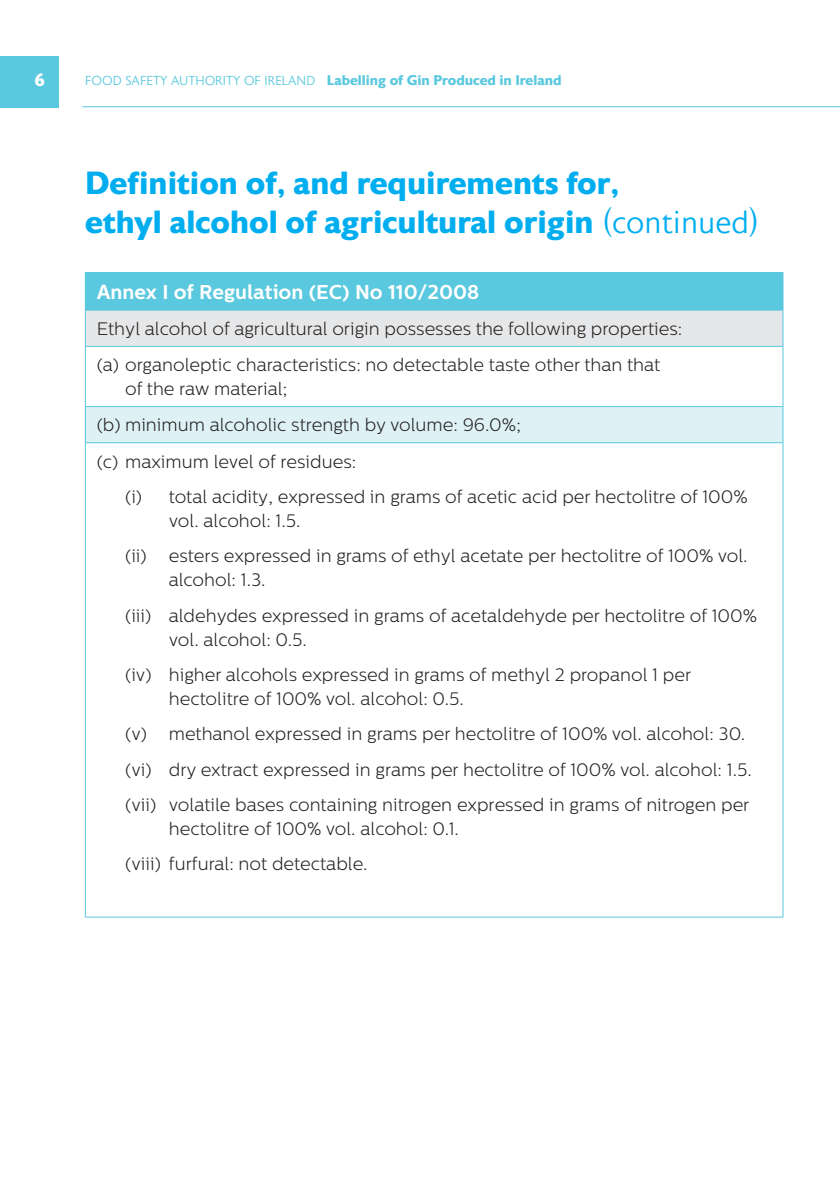
<style>
.page{position:relative;width:840px;height:1191px;background:#fff}
.page>*{position:absolute;margin:0;border:0;box-sizing:border-box;transform-origin:0 0}
.Heading_1_SH{font:700 32px/38.4px "Astoria Sans";color:#00aeef}
.t1{font:700 20px "Centrale Sans";color:#fff}
.t2{font:300 18px/24px "Centrale Sans";color:#231f20}
.t3{font:700 18px "Astoria Sans";color:#fff}
.t4{font:700 14px "Astoria Sans";color:#5ac8de}
.s1{font-weight:300;font-size:13px}
.s2{font-weight:300}
</style>
<div class="page">
<div style="left:0;top:57px;width:58px;height:51px;background:#5ac8de"></div>
<hr style="left:82px;top:106px;width:757px;height:1px;background:#5ac8de">
<div style="left:85px;top:272px;width:697px;height:38px;background:#5ac8de"></div>
<div style="left:85px;top:310px;width:697px;height:36px;background:#e6e7e8"></div>
<div style="left:85px;top:406px;width:697px;height:37px;background:#def2f6"></div>
<hr style="left:85px;top:346px;width:1px;height:60px;background:#5ac8de">
<hr style="left:782px;top:346px;width:1px;height:60px;background:#5ac8de">
<hr style="left:85px;top:407px;width:1px;height:35px;background:#5ac8de">
<hr style="left:782px;top:407px;width:1px;height:35px;background:#5ac8de">
<hr style="left:85px;top:443px;width:1px;height:474px;background:#5ac8de">
<hr style="left:782px;top:443px;width:1px;height:474px;background:#5ac8de">
<hr style="left:85px;top:916px;width:697px;height:1px;background:#5ac8de">
<hr style="left:85px;top:406px;width:697px;height:1px;background:#5ac8de">
<hr style="left:85px;top:442px;width:697px;height:1px;background:#5ac8de">
<hr style="left:85px;top:310px;width:1px;height:36px;background:#5ac8de">
<hr style="left:782px;top:310px;width:1px;height:36px;background:#5ac8de">
<hr style="left:85px;top:346px;width:697px;height:1px;background:#5ac8de">
<hr style="left:782px;top:273px;width:1px;height:37px;background:#5ac8de">
<hr style="left:85px;top:310px;width:697px;height:1px;background:#5ac8de">
<p class="t3" style="left:34px;top:69px;width:12px">6</p>
<p class="t4" style="left:85px;top:73px;width:477px"><span class="s1">FOOD SAFETY AUTHORITY OF IRELAND</span> Labelling of Gin Produced in Ireland</p>
<p class="Heading_1_SH" style="left:85px;top:164px;width:674px">Definition of, and requirements for,<br>ethyl alcohol of agricultural origin <span class="s2">(continued)</span></p>
<p class="t1" style="left:97px;top:280px;width:384px">Annex I of Regulation (EC) No 110/2008</p>
<p class="t2" style="left:97px;top:317px;width:586px">Ethyl alcohol of agricultural origin possesses the following properties:</p>
<p class="t2" style="left:125px;top:353px;width:536px;text-indent:-28px">(a) organoleptic characteristics: no detectable taste other than that of the raw material;</p>
<p class="t2" style="left:97px;top:413px;width:426px">(b) minimum alcoholic strength by volume: 96.0%;</p>
<p class="t2" style="left:97px;top:449px;width:261px">(c) maximum level of residues:</p>
<p class="t2" style="left:169px;top:485px;width:580px;text-indent:-44px">(i) total acidity, expressed in grams of acetic acid per hectolitre of 100% vol. alcohol: 1.5.</p>
<p class="t2" style="left:169px;top:544px;width:580px;text-indent:-44px">(ii) esters expressed in grams of ethyl acetate per hectolitre of 100% vol. alcohol: 1.3.</p>
<p class="t2" style="left:169px;top:603px;width:589px;text-indent:-44px">(iii) aldehydes expressed in grams of acetaldehyde per hectolitre of 100% vol. alcohol: 0.5.</p>
<p class="t2" style="left:169px;top:663px;width:523px;text-indent:-44px">(iv) higher alcohols expressed in grams of methyl 2 propanol 1 per hectolitre of 100% vol. alcohol: 0.5.</p>
<p class="t2" style="left:125px;top:722px;width:621px">(v) methanol expressed in grams per hectolitre of 100% vol. alcohol: 30.</p>
<p class="t2" style="left:125px;top:757px;width:628px">(vi) dry extract expressed in grams per hectolitre of 100% vol. alcohol: 1.5.</p>
<p class="t2" style="left:169px;top:793px;width:581px;text-indent:-44px">(vii) volatile bases containing nitrogen expressed in grams of nitrogen per hectolitre of 100% vol. alcohol: 0.1.</p>
<p class="t2" style="left:125px;top:852px;width:244px">(viii) furfural: not detectable.</p>
</div>
